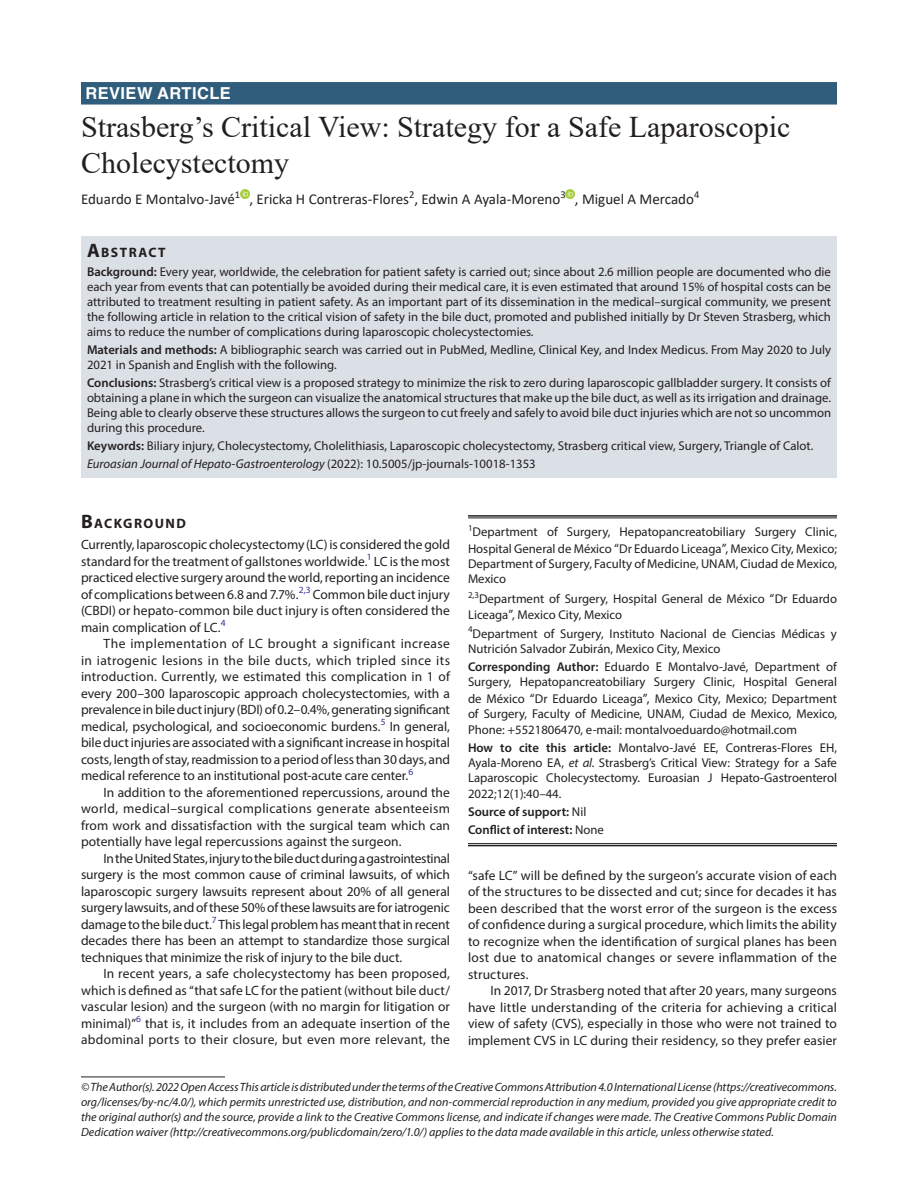
<style>
.page{position:relative;width:918px;height:1188px;background:#fff}
.page>*{position:absolute;margin:0;border:0;box-sizing:border-box;transform-origin:0 0}
.t1{font:30px/36px "Times New Roman";color:#231f20}
.ArticleType{font:700 16.5px "Helvetica LT Std";letter-spacing:.025em;color:#fff}
.AuthorName{font:15px "Calibri";color:#231f20}
.Head-1-first{font:700 13.65px "Myriad Pro";letter-spacing:.105em;color:#231f20}
.AbstractTitle{font:700 13.65px "Myriad Pro";letter-spacing:.105em;color:#231f20}
.Para-Indent{font:13.5px/16.5px "Myriad Pro";letter-spacing:.005em;color:#231f20;text-align:justify}
.Para-NoIndent{font:13.5px/16.5px "Myriad Pro";letter-spacing:.005em;color:#231f20;text-align:justify}
.Abstract-Para-first{font:12.75px/15px "Myriad Pro";color:#231f20;text-align:justify}
.Corresponding_Author{font:12.75px/15.3px "Myriad Pro";color:#231f20}
.How_to_Cite{font:12.75px/15.3px "Myriad Pro";color:#231f20;text-align:justify}
.Affiliation-first{font:12.75px/16.5px "Myriad Pro";color:#231f20}
.Affiliation{font:12.75px/16.5px "Myriad Pro";color:#231f20}
.Keywords{font:12.75px "Myriad Pro";color:#231f20}
.Journal-DOI{font:italic 12.75px "Myriad Pro";color:#231f20}
.COI{font:600 12.75px "Myriad Pro";color:#231f20}
.Source{font:600 12.75px "Myriad Pro";color:#231f20}
.FootNote{font:italic 12px/15px "Myriad Pro";color:#231f20;text-align:justify}
.s1{font-size:19.5px}
.s2{font-weight:600}
.s3{font-style:normal}
.s4{font-size:13.5px}
.s5{font-style:italic}
.s6{font-weight:400}
</style>
<div class="page">
<div style="left:81px;top:82px;width:756px;height:23px;background:#305d7c"></div>
<div style="left:81px;top:236px;width:756px;height:26px;background:#dbe0e7"></div>
<div style="left:81px;top:261px;width:756px;height:84px;background:#dbe0e7"></div>
<div style="left:81px;top:339px;width:756px;height:39px;background:#dbe0e7"></div>
<div style="left:81px;top:372px;width:756px;height:69px;background:#dbe0e7"></div>
<div style="left:81px;top:435px;width:756px;height:24px;background:#dbe0e7"></div>
<div style="left:81px;top:453px;width:756px;height:24px;background:#dbe0e7"></div>
<svg style="left:240px;top:189px;width:9px;height:9px"></svg>
<svg style="left:566px;top:189px;width:9px;height:9px"></svg>
<hr style="left:81px;top:1077px;width:144px;height:1px;background:#231f20">
<hr style="left:468px;top:515px;width:369px;height:2px;background:#231f20">
<hr style="left:468px;top:518px;width:369px;height:1px;background:#231f20">
<hr style="left:468px;top:843px;width:369px;height:1px;background:#231f20">
<hr style="left:468px;top:845px;width:369px;height:1px;background:#231f20">
<p class="ArticleType" style="left:86px;top:83px;width:147px">REVIEW ARTICLE</p>
<p class="t1" style="left:81px;top:108px;width:711px">Strasberg’s Critical View: Strategy for a Safe Laparoscopic<br>Cholecystectomy</p>
<p class="AuthorName" style="left:81px;top:189px;width:620px">Eduardo E Montalvo-Javé<sup>1</sup> , Ericka H Contreras-Flores<sup>2</sup>, Edwin A Ayala-Moreno<sup>3</sup> , Miguel A Mercado<sup>4</sup></p>
<p class="AbstractTitle" style="left:87px;top:243px;width:80px"><span class="s1">A</span>BSTRACT</p>
<p class="Abstract-Para-first" style="left:87px;top:264px;width:746px"><span class="s2">Background:</span> Every year, worldwide, the celebration for patient safety is carried out; since about 2.6 million people are documented who die each year from events that can potentially be avoided during their medical care, it is even estimated that around 15% of hospital costs can be attributed to treatment resulting in patient safety. As an important part of its dissemination in the medical–surgical community, we present the following article in relation to the critical vision of safety in the bile duct, promoted and published initially by Dr Steven Strasberg, which aims to reduce the number of complications during laparoscopic cholecystectomies.</p>
<p class="Abstract-Para-first" style="left:87px;top:342px;width:746px"><span class="s2">Materials and methods:</span> A bibliographic search was carried out in PubMed, Medline, Clinical Key, and Index Medicus. From May 2020 to July<br>2021 in Spanish and English with the following.</p>
<p class="Abstract-Para-first" style="left:87px;top:375px;width:746px"><span class="s2">Conclusions:</span> Strasberg’s critical view is a proposed strategy to minimize the risk to zero during laparoscopic gallbladder surgery. It consists of obtaining a plane in which the surgeon can visualize the anatomical structures that make up the bile duct, as well as its irrigation and drainage.<br>Being able to clearly observe these structures allows the surgeon to cut freely and safely to avoid bile duct injuries which are not so uncommon during this procedure.</p>
<p class="Keywords" style="left:87px;top:438px;width:728px"><span class="s2">Keywords:</span> Biliary injury, Cholecystectomy, Cholelithiasis, Laparoscopic cholecystectomy, Strasberg critical view, Surgery, Triangle of Calot.</p>
<p class="Journal-DOI" style="left:87px;top:456px;width:450px">Euroasian Journal of Hepato-Gastroenterology <span class="s3">(2022): 10.5005/jp-journals-10018-1353</span></p>
<p class="Head-1-first" style="left:81px;top:515px;width:106px"><span class="s1">B</span>ACKGROUND</p>
<p class="Para-NoIndent" style="left:81px;top:536px;width:371px">Currently, laparoscopic cholecystectomy (LC) is considered the gold standard for the treatment of gallstones worldwide.<sup>1</sup> LC is the most practiced elective surgery around the world, reporting an incidence of complications between 6.8 and 7.7%.<sup>2,3</sup> Common bile duct injury (CBDI) or hepato-common bile duct injury is often considered the main complication of LC.<sup>4</sup></p>
<p class="Para-Indent" style="left:81px;top:635px;width:371px;text-indent:22px">The implementation of LC brought a significant increase in iatrogenic lesions in the bile ducts, which tripled since its introduction. Currently, we estimated this complication in 1 of every 200–300 laparoscopic approach cholecystectomies, with a prevalence in bile duct injury (BDI) of 0.2–0.4%, generating significant medical, psychological, and socioeconomic burdens.<sup>5</sup> In general, bile duct injuries are associated with a significant increase in hospital costs, length of stay, readmission to a period of less than 30 days, and medical reference to an institutional post-acute care center.<sup>6</sup></p>
<p class="Para-Indent" style="left:81px;top:784px;width:371px;text-indent:22px">In addition to the aforementioned repercussions, around the world, medical–surgical complications generate absenteeism from work and dissatisfaction with the surgical team which can potentially have legal repercussions against the surgeon.</p>
<p class="Para-Indent" style="left:81px;top:850px;width:371px;text-indent:22px">In the United States, injury to the bile duct during a gastrointestinal surgery is the most common cause of criminal lawsuits, of which laparoscopic surgery lawsuits represent about 20% of all general surgery lawsuits, and of these 50% of these lawsuits are for iatrogenic damage to the bile duct.<sup>7</sup> This legal problem has meant that in recent decades there has been an attempt to standardize those surgical techniques that minimize the risk of injury to the bile duct.</p>
<p class="Para-Indent" style="left:81px;top:965px;width:371px;text-indent:22px">In recent years, a safe cholecystectomy has been proposed, which is defined as “that safe LC for the patient (without bile duct/ vascular lesion) and the surgeon (with no margin for litigation or minimal)”<sup>6</sup> that is, it includes from an adequate insertion of the abdominal ports to their closure, but even more relevant, the</p>
<p class="FootNote" style="left:81px;top:1079px;width:758px">© The Author(s). 2022 Open Access This article is distributed under the terms of the Creative Commons Attribution 4.0 International License (https://creativecommons. org/licenses/by-nc/4.0/), which permits unrestricted use, distribution, and non-commercial reproduction in any medium, provided you give appropriate credit to the original author(s) and the source, provide a link to the Creative Commons license, and indicate if changes were made. The Creative Commons Public Domain Dedication waiver (http://creativecommons.org/publicdomain/zero/1.0/) applies to the data made available in this article, unless otherwise stated.</p>
<p class="Affiliation-first" style="left:468px;top:523px;width:370px"><sup>1</sup>Department of Surgery, Hepatopancreatobiliary Surgery Clinic,<br>Hospital General de México <span class="s4">“</span>Dr Eduardo Liceaga<span class="s4">”,</span> Mexico City, Mexico;</p>
<p class="Affiliation-first" style="left:468px;top:556px;width:371px;line-height:15.3px">Department of Surgery, Faculty of Medicine, UNAM, Ciudad de Mexico,<br>Mexico</p>
<p class="Affiliation" style="left:468px;top:590px;width:371px"><sup>2,3</sup>Department of Surgery, Hospital General de México <span class="s4">“</span>Dr Eduardo<br>Liceaga<span class="s4">”</span>, Mexico City, Mexico</p>
<p class="Affiliation" style="left:468px;top:625px;width:370px;line-height:15.3px"><sup>4</sup>Department of Surgery, Instituto Nacional de Ciencias Médicas y<br>Nutrición Salvador Zubirán, Mexico City, Mexico</p>
<p class="Corresponding_Author" style="left:468px;top:659px;width:371px"><span class="s2">Corresponding Author:</span> Eduardo E Montalvo-Javé, Department of<br>Surgery, Hepatopancreatobiliary Surgery Clinic, Hospital General</p>
<p class="Corresponding_Author" style="left:468px;top:691px;width:371px;text-align:justify">de México <span class="s4">“</span>Dr Eduardo Liceaga<span class="s4">”,</span> Mexico City, Mexico; Department of Surgery, Faculty of Medicine, UNAM, Ciudad de Mexico, Mexico, Phone: +5521806470, e-mail: montalvoeduardo@hotmail.com</p>
<p class="How_to_Cite" style="left:468px;top:740px;width:371px"><span class="s2">How to cite this article:</span> Montalvo-Javé EE, Contreras-Flores EH, Ayala-Moreno EA, <span class="s5">et al.</span> Strasberg’s Critical View: Strategy for a Safe Laparoscopic Cholecystectomy. Euroasian J Hepato-Gastroenterol 2022;12(1):40–44.</p>
<p class="Source" style="left:468px;top:804px;width:120px">Source of support: <span class="s6">Nil</span></p>
<p class="COI" style="left:468px;top:822px;width:137px">Conflict of interest: <span class="s6">None</span></p>
<p class="Para-Indent" style="left:468px;top:867px;width:371px">“safe LC” will be defined by the surgeon’s accurate vision of each of the structures to be dissected and cut; since for decades it has been described that the worst error of the surgeon is the excess of confidence during a surgical procedure, which limits the ability to recognize when the identification of surgical planes has been lost due to anatomical changes or severe inflammation of the structures.</p>
<p class="Para-Indent" style="left:468px;top:982px;width:371px;text-indent:22px">In 2017, Dr Strasberg noted that after 20 years, many surgeons have little understanding of the criteria for achieving a critical view of safety (CVS), especially in those who were not trained to implement CVS in LC during their residency, so they prefer easier</p>
</div>
